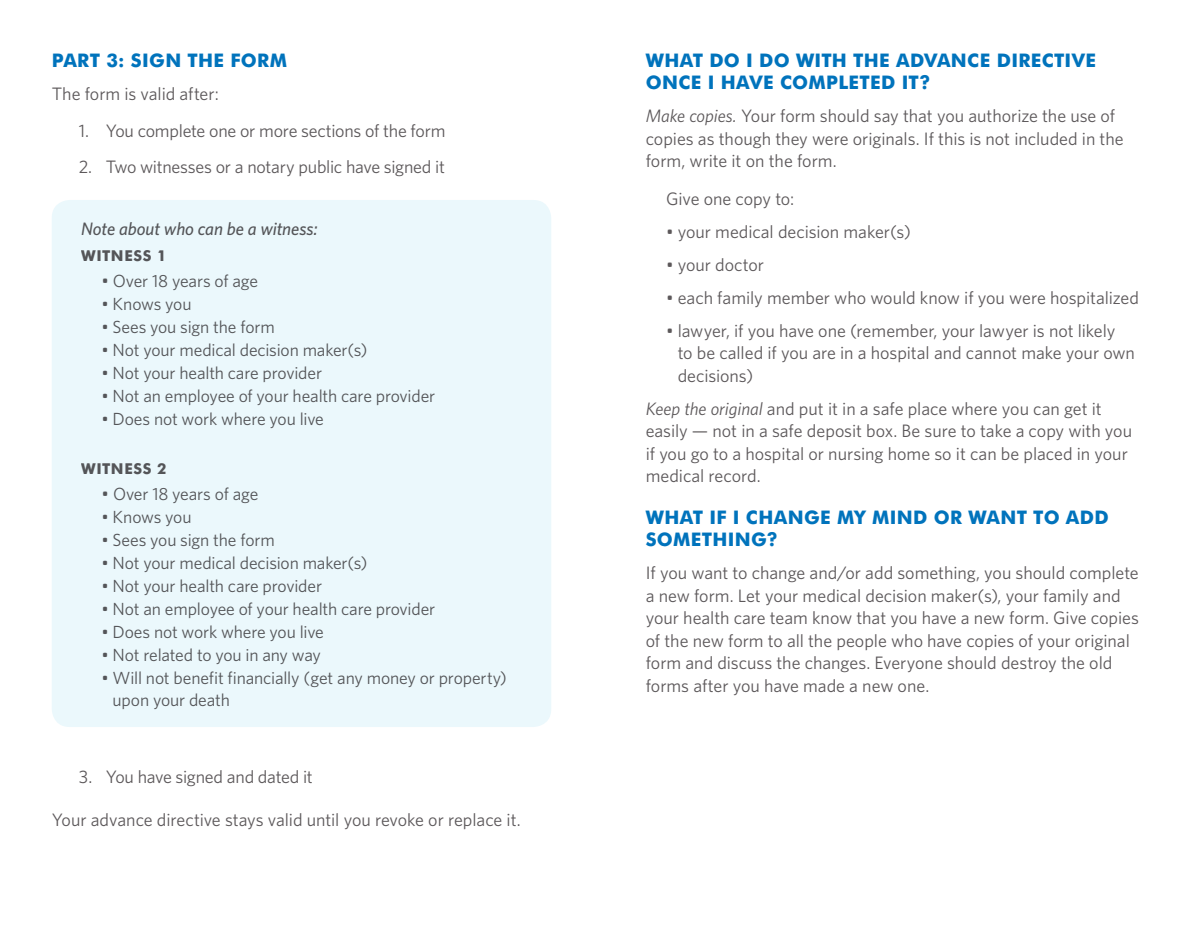
<style>
.page{position:relative;width:1197px;height:927px;background:#fff}
.page>*{position:absolute;margin:0;border:0;box-sizing:border-box;transform-origin:0 0}
.t1{font:700 18.75px/22.5px "Futura BT";letter-spacing:.015em;color:#0073bc}
.t2{font:18px/22.5px "Whitney";letter-spacing:-.005em;color:#5c585a}
.t3{font:italic 500 18px "Whitney";letter-spacing:-.005em;color:#5c585a}
.t4{font:17.55px/23px "Whitney";letter-spacing:-.01em;color:#5c585a}
.t5{font:700 15px "Futura BT";letter-spacing:.04em;color:#5c585a}
.s1{font-size:18px}
.s2{font-style:italic}
</style>
<div class="page">
<div style="left:52px;top:200px;width:499px;height:527px;background:#ebf8fc;border-radius:18px"></div>
<p class="t1" style="left:52px;top:49px;width:237px">PART 3: SIGN THE FORM</p>
<p class="t2" style="left:52px;top:82px;width:169px">The form is valid after:</p>
<p class="t2" style="left:79px;top:119px;width:368px">1. You complete one or more sections of the form</p>
<p class="t2" style="left:79px;top:155px;width:368px">2. Two witnesses or a notary public have signed it</p>
<p class="t3" style="left:81px;top:218px;width:238px">Note about who can be a witness:</p>
<p class="t5" style="left:81px;top:247px;width:87px">WITNESS 1</p>
<p class="t4" style="left:101px;top:270px;width:158px"><span class="s1">•</span> Over 18 years of age</p>
<p class="t4" style="left:101px;top:292px;width:92px">• Knows you</p>
<p class="t4" style="left:101px;top:315px;width:175px">• Sees you sign the form</p>
<p class="t4" style="left:101px;top:338px;width:268px">• Not your medical decision maker(s)</p>
<p class="t4" style="left:101px;top:361px;width:222px">• Not your health care provider</p>
<p class="t4" style="left:101px;top:384px;width:335px">• Not an employee of your health care provider</p>
<p class="t4" style="left:101px;top:407px;width:224px">• Does not work where you live</p>
<p class="t5" style="left:81px;top:460px;width:87px">WITNESS 2</p>
<p class="t4" style="left:101px;top:482px;width:158px"><span class="s1">•</span> Over 18 years of age</p>
<p class="t4" style="left:101px;top:505px;width:92px">• Knows you</p>
<p class="t4" style="left:101px;top:528px;width:175px">• Sees you sign the form</p>
<p class="t4" style="left:101px;top:551px;width:268px">• Not your medical decision maker(s)</p>
<p class="t4" style="left:101px;top:574px;width:222px">• Not your health care provider</p>
<p class="t4" style="left:101px;top:597px;width:335px">• Not an employee of your health care provider</p>
<p class="t4" style="left:101px;top:620px;width:224px">• Does not work where you live</p>
<p class="t4" style="left:101px;top:643px;width:221px">• Not related to you in any way</p>
<p class="t4" style="left:113px;top:666px;width:396px;text-indent:-11px">• Will not benefit financially (get any money or property) upon your death</p>
<p class="t2" style="left:79px;top:765px;width:236px">3. You have signed and dated it</p>
<p class="t2" style="left:52px;top:808px;width:470px">Your advance directive stays valid until you revoke or replace it.</p>
<p class="t1" style="left:646px;top:49px;width:452px">WHAT DO I DO WITH THE ADVANCE DIRECTIVE<br>ONCE I HAVE COMPLETED IT?</p>
<p class="t2" style="left:646px;top:104px;width:479px"><span class="s2">Make copies.</span> Your form should say that you authorize the use of copies as though they were originals. If this is not included in the form, write it on the form.</p>
<p class="t2" style="left:666px;top:187px;width:130px">Give one copy to:</p>
<p class="t2" style="left:666px;top:220px;width:246px">• your medical decision maker(s)</p>
<p class="t2" style="left:666px;top:253px;width:100px">• your doctor</p>
<p class="t2" style="left:666px;top:286px;width:474px">• each family member who would know if you were hospitalized</p>
<p class="t2" style="left:678px;top:319px;width:459px;text-indent:-12px">• lawyer, if you have one (remember, your lawyer is not likely<br>to be called if you are in a hospital and cannot make your own decisions)</p>
<p class="t2" style="left:646px;top:397px;width:488px"><span class="s2">Keep the original</span> and put it in a safe place where you can get it easily — not in a safe deposit box. Be sure to take a copy with you if you go to a hospital or nursing home so it can be placed in your medical record.</p>
<p class="t1" style="left:646px;top:506px;width:465px">WHAT IF I CHANGE MY MIND OR WANT TO ADD<br>SOMETHING?</p>
<p class="t2" style="left:646px;top:561px;width:495px">If you want to change and/or add something, you should complete a new form. Let your medical decision maker(s), your family and your health care team know that you have a new form. Give copies of the new form to all the people who have copies of your original form and discuss the changes. Everyone should destroy the old forms after you have made a new one.</p>
</div>
